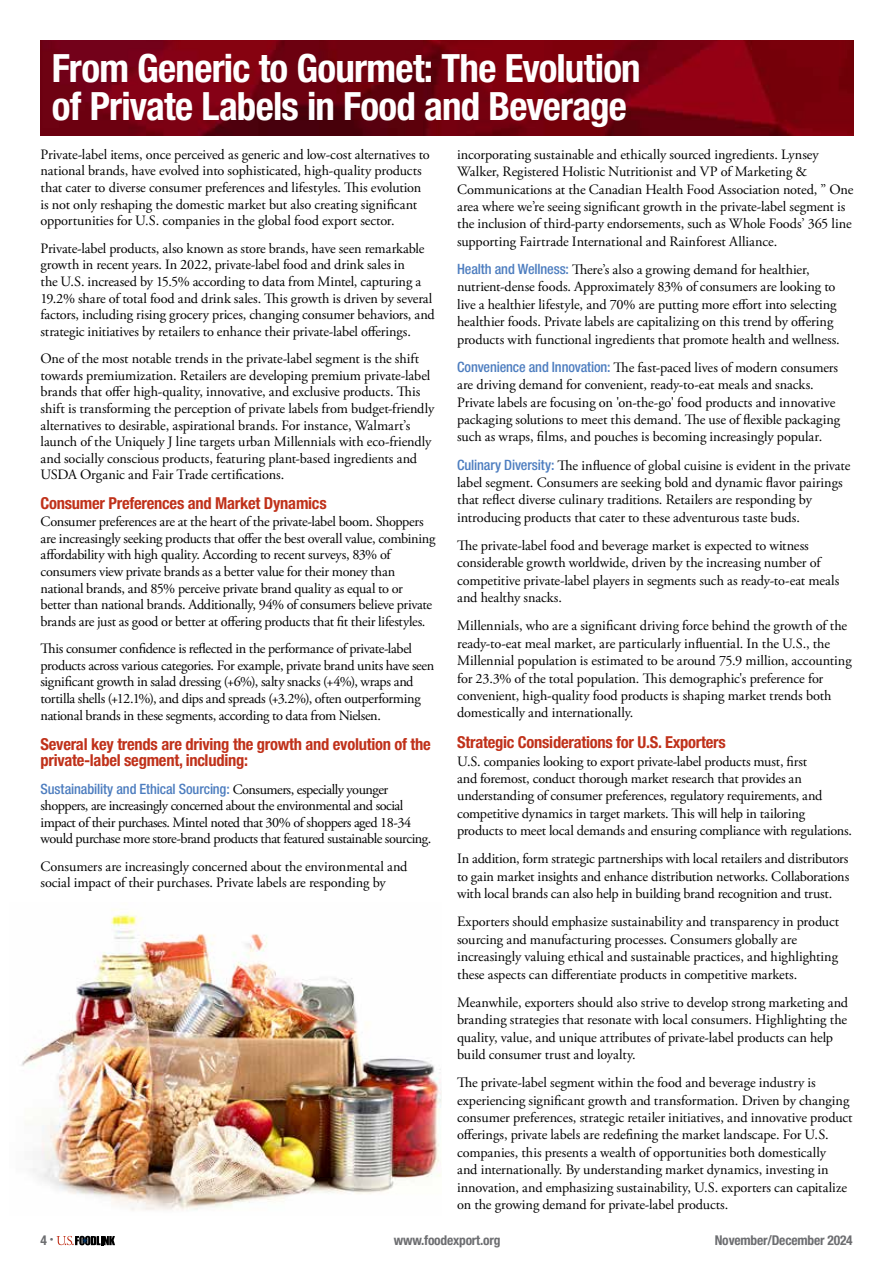
<style>
.page{position:relative;width:894px;height:1263px;background:#fff}
.page>*{position:absolute;margin:0;border:0;box-sizing:border-box;transform-origin:0 0}
.t1{font:700 condensed 39px/37.5px "Helvetica Neue LT Std";letter-spacing:-.02em;color:#fff}
.t2{font:700 condensed 16.5px/16.6px "Helvetica Neue LT Std";letter-spacing:-.015em;color:#c0311a}
.t3{font:14.25px/17.4px "Adobe Garamond Pro";letter-spacing:-.01em;color:#000}
.t4{font:14.25px/16.6px "Adobe Garamond Pro";letter-spacing:-.035em;color:#000}
.t5{font:500 condensed 14.25px "Helvetica Neue LT Std";letter-spacing:-.01em;color:#4d7dbf}
.t6{font:700 condensed 13.5px "Helvetica Neue LT Std";letter-spacing:-.015em;color:#6d6e71}
.s1{font-family:"Adobe Garamond Pro";font-weight:400;font-stretch:normal;color:#000}
.s2{font-family:"Helvetica Neue LT Std";font-weight:500;font-stretch:condensed;color:#4d7dbf}
</style>
<div class="page">
<svg style="left:56px;top:1235px;width:59px;height:10px"></svg>
<img style="left:41px;top:40px;width:812px;height:95px">
<img style="left:21px;top:909px;width:420px;height:302px">
<h1 class="t1" style="left:52px;top:49px;width:590px">From Generic to Gourmet: The Evolution of Private Labels in Food and Beverage</h1>
<p class="t3" style="left:40px;top:146px;width:391px;line-height:16.6px">Private-label items, once perceived as generic and low-cost alternatives to national brands, have evolved into sophisticated, high-quality products that cater to diverse consumer preferences and lifestyles. This evolution is not only reshaping the domestic market but also creating significant opportunities for U.S. companies in the global food export sector.</p>
<p class="t3" style="left:40px;top:240px;width:395px;line-height:16.6px">Private-label products, also known as store brands, have seen remarkable growth in recent years. In 2022, private-label food and drink sales in<br>the U.S. increased by 15.5% according to data from Mintel, capturing a 19.2% share of total food and drink sales. This growth is driven by several factors, including rising grocery prices, changing consumer behaviors, and strategic initiatives by retailers to enhance their private-label offerings.</p>
<p class="t3" style="left:40px;top:351px;width:395px;line-height:16.6px">One of the most notable trends in the private-label segment is the shift towards premiumization. Retailers are developing premium private-label brands that offer high-quality, innovative, and exclusive products. This shift is transforming the perception of private labels from budget-friendly alternatives to desirable, aspirational brands. For instance, Walmart’s launch of the Uniquely J line targets urban Millennials with eco-friendly and socially conscious products, featuring plant-based ingredients and USDA Organic and Fair Trade certifications.</p>
<p class="t2" style="left:40px;top:495px;width:287px">Consumer Preferences and Market Dynamics</p>
<p class="t3" style="left:40px;top:514px;width:396px;line-height:16.6px">Consumer preferences are at the heart of the private-label boom. Shoppers are increasingly seeking products that offer the best overall value, combining affordability with high quality. According to recent surveys, 83% of consumers view private brands as a better value for their money than national brands, and 85% perceive private brand quality as equal to or better than national brands. Additionally, 94% of consumers believe private brands are just as good or better at offering products that fit their lifestyles.</p>
<p class="t3" style="left:40px;top:641px;width:395px;line-height:16.6px">This consumer confidence is reflected in the performance of private-label products across various categories. For example, private brand units have seen significant growth in salad dressing (+6%), salty snacks (+4%), wraps and tortilla shells (+12.1%), and dips and spreads (+3.2%), often outperforming national brands in these segments, according to data from Nielsen.</p>
<p class="t2" style="left:40px;top:735px;width:391px">Several key trends are driving the growth and evolution of the private-label segment, including:</p>
<p class="t5" style="left:40px;top:780px;width:349px">Sustainability and Ethical Sourcing: <span class="s1">Consumers, especially younger</span></p>
<p class="t4" style="left:40px;top:798px;width:392px">shoppers, are increasingly concerned about the environmental and social impact of their purchases. Mintel noted that 30% of shoppers aged 18-34 would purchase more store-brand products that featured sustainable sourcing.</p>
<p class="t3" style="left:40px;top:858px;width:368px;line-height:16.6px">Consumers are increasingly concerned about the environmental and social impact of their purchases. Private labels are responding by</p>
<p class="t3" style="left:457px;top:146px;width:397px">incorporating sustainable and ethically sourced ingredients. Lynsey Walker, Registered Holistic Nutritionist and VP of Marketing &amp; Communications at the Canadian Health Food Association noted, ” One area where we’re seeing significant growth in the private-label segment is the inclusion of third-party endorsements, such as Whole Foods’ 365 line supporting Fairtrade International and Rainforest Alliance.</p>
<p class="t3" style="left:457px;top:261px;width:384px"><span class="s2">Health and Wellness:</span> There’s also a growing demand for healthier, nutrient-dense foods. Approximately 83% of consumers are looking to live a healthier lifestyle, and 70% are putting more effort into selecting healthier foods. Private labels are capitalizing on this trend by offering products with functional ingredients that promote health and wellness.</p>
<p class="t3" style="left:457px;top:359px;width:384px"><span class="s2">Convenience and Innovation:</span> The fast-paced lives of modern consumers are driving demand for convenient, ready-to-eat meals and snacks.<br>Private labels are focusing on 'on-the-go' food products and innovative packaging solutions to meet this demand. The use of flexible packaging such as wraps, films, and pouches is becoming increasingly popular.</p>
<p class="t3" style="left:457px;top:457px;width:394px"><span class="s2">Culinary Diversity:</span> The influence of global cuisine is evident in the private label segment. Consumers are seeking bold and dynamic flavor pairings that reflect diverse culinary traditions. Retailers are responding by introducing products that cater to these adventurous taste buds.</p>
<p class="t3" style="left:457px;top:537px;width:383px">The private-label food and beverage market is expected to witness considerable growth worldwide, driven by the increasing number of competitive private-label players in segments such as ready-to-eat meals and healthy snacks.</p>
<p class="t3" style="left:457px;top:617px;width:396px">Millennials, who are a significant driving force behind the growth of the ready-to-eat meal market, are particularly influential. In the U.S., the Millennial population is estimated to be around 75.9 million, accounting for 23.3% of the total population. This demographic's preference for convenient, high-quality food products is shaping market trends both domestically and internationally.</p>
<p class="t2" style="left:457px;top:734px;width:270px">Strategic Considerations for U.S. Exporters</p>
<p class="t3" style="left:457px;top:753px;width:396px">U.S. companies looking to export private-label products must, first<br>and foremost, conduct thorough market research that provides an understanding of consumer preferences, regulatory requirements, and competitive dynamics in target markets. This will help in tailoring products to meet local demands and ensuring compliance with regulations.</p>
<p class="t3" style="left:457px;top:850px;width:393px;text-align:justify">In addition, form strategic partnerships with local retailers and distributors to gain market insights and enhance distribution networks. Collaborations with local brands can also help in building brand recognition and trust.</p>
<p class="t3" style="left:457px;top:913px;width:383px">Exporters should emphasize sustainability and transparency in product sourcing and manufacturing processes. Consumers globally are increasingly valuing ethical and sustainable practices, and highlighting these aspects can differentiate products in competitive markets.</p>
<p class="t3" style="left:457px;top:994px;width:392px">Meanwhile, exporters should also strive to develop strong marketing and branding strategies that resonate with local consumers. Highlighting the quality, value, and unique attributes of private-label products can help build consumer trust and loyalty.</p>
<p class="t3" style="left:457px;top:1074px;width:397px">The private-label segment within the food and beverage industry is experiencing significant growth and transformation. Driven by changing consumer preferences, strategic retailer initiatives, and innovative product offerings, private labels are redefining the market landscape. For U.S. companies, this presents a wealth of opportunities both domestically<br>and internationally. By understanding market dynamics, investing in innovation, and emphasizing sustainability, U.S. exporters can capitalize on the growing demand for private-label products.</p>
<p class="t6" style="left:40px;top:1232px;width:15px">4 <sup>•</sup></p>
<p class="t6" style="left:393px;top:1232px;width:108px">www.foodexport.org</p>
<p class="t6" style="left:714px;top:1232px;width:139px">November/December 2024</p>
</div>
